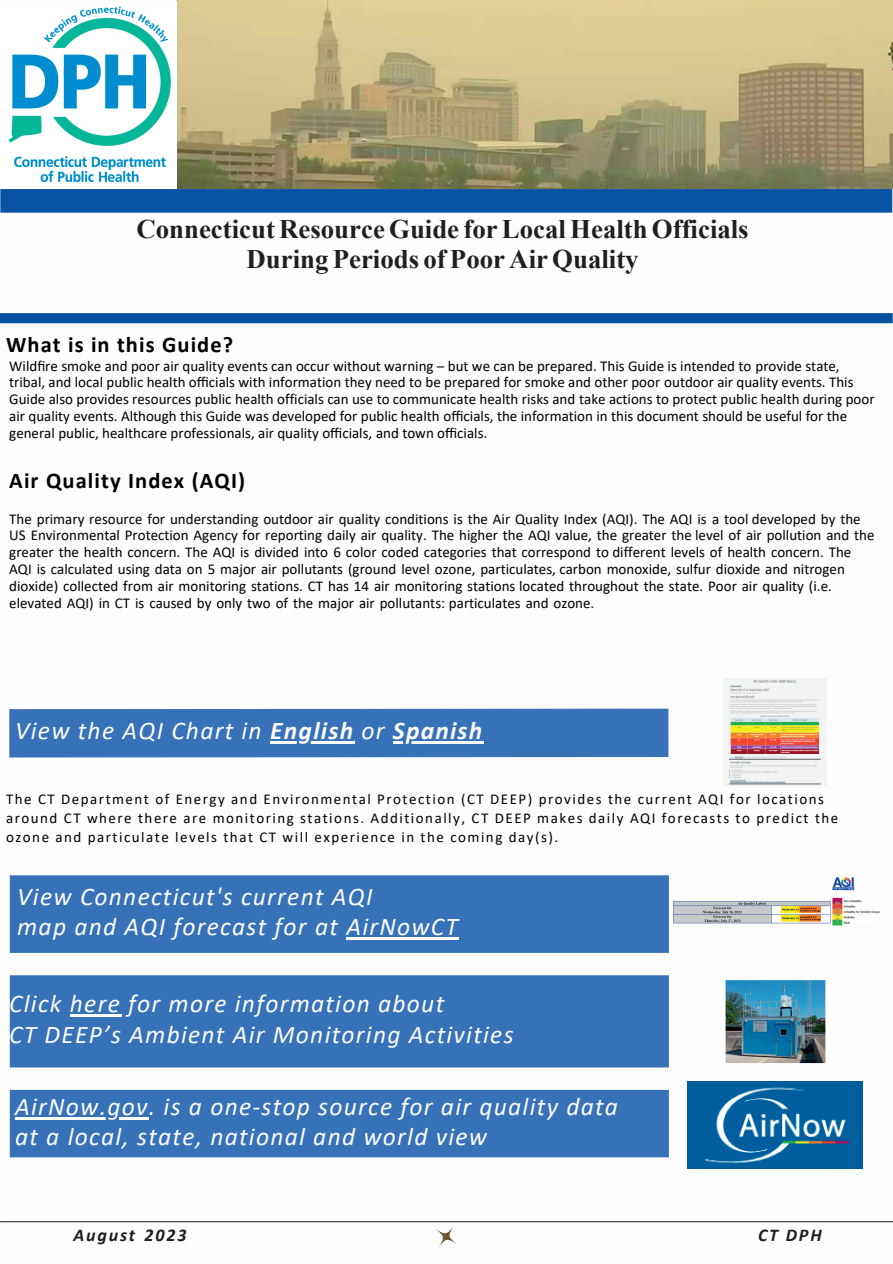
<style>
.page{position:relative;width:893px;height:1264px;background:#fff}
.page>*{position:absolute;margin:0;border:0;box-sizing:border-box;transform-origin:0 0}
.t1{font:700 26.85px/29.4px "Times New Roman";color:#1f1f1f;text-align:center}
.t2{font:italic 25.5px "Calibri";letter-spacing:.05em;color:#fdfdfd}
.t3{font:700 22.5px "Calibri";letter-spacing:.05em;color:#000}
.t4{font:italic 700 18px "Calibri";letter-spacing:.1em;color:#1f1f1f}
.t5{font:15px/16.8px "Calibri";color:#000}
.t6{font:15px/19px "Calibri";letter-spacing:.1em;color:#000}
.s1{font-weight:700}
</style>
<div class="page">
<svg style="left:428px;top:1222px;width:36px;height:25px"></svg>
<hr style="left:0;top:1221px;width:892px;height:1px;background:#313131">
<img style="left:8px;top:0;width:884px;height:189px">
<div style="left:0;top:189px;width:892px;height:24px;background:#0753a1"></div>
<div style="left:0;top:313px;width:892px;height:10px;background:#0753a1"></div>
<div style="left:9px;top:708px;width:660px;height:50px;background:#3771b8"></div>
<img style="left:723px;top:678px;width:103px;height:107px">
<div style="left:10px;top:875px;width:658px;height:77px;background:#3771b8"></div>
<div style="left:10px;top:975px;width:658px;height:92px;background:#3771b8"></div>
<img style="left:725px;top:980px;width:101px;height:84px">
<hr style="left:270px;top:741px;width:84px;height:2px;background:#fdfdfd">
<hr style="left:393px;top:741px;width:90px;height:2px;background:#fdfdfd">
<div style="left:10px;top:1089px;width:658px;height:68px;background:#3771b8"></div>
<img style="left:687px;top:1081px;width:175px;height:87px">
<img style="left:673px;top:877px;width:207px;height:49px">
<hr style="left:346px;top:937px;width:113px;height:3px;background:#fdfdfd">
<hr style="left:70px;top:1014px;width:51px;height:2px;background:#fdfdfd">
<hr style="left:15px;top:1116px;width:134px;height:3px;background:#fdfdfd">
<p class="t1" style="left:136px;top:214px;width:613px">Connecticut Resource Guide for Local Health Officials<br>During Periods of Poor Air Quality</p>
<p class="t3" style="left:6px;top:334px;width:229px">What is in this Guide?</p>
<p class="t5" style="left:9px;top:358px;width:866px">Wildfire smoke and poor air quality events can occur without warning – but we can be prepared. This Guide is intended to provide state, tribal, and local public health officials with information they need to be prepared for smoke and other poor outdoor air quality events. This Guide also provides resources public health officials can use to communicate health risks and take actions to protect public health during poor air quality events. Although this Guide was developed for public health officials, the information in this document should be useful for the general public, healthcare professionals, air quality officials, and town officials.</p>
<p class="t3" style="left:9px;top:470px;width:237px">Air Quality Index (AQI)</p>
<p class="t5" style="left:9px;top:511px;width:866px">The primary resource for understanding outdoor air quality conditions is the Air Quality Index (AQI). The AQI is a tool developed by the US Environmental Protection Agency for reporting daily air quality. The higher the AQI value, the greater the level of air pollution and the greater the health concern. The AQI is divided into 6 color coded categories that correspond to different levels of health concern. The AQI is calculated using data on 5 major air pollutants (ground level ozone, particulates, carbon monoxide, sulfur dioxide and nitrogen dioxide) collected from air monitoring stations. CT has 14 air monitoring stations located throughout the state. Poor air quality (i.e. elevated AQI) in CT is caused by only two of the major air pollutants: particulates and ozone.</p>
<p class="t2" style="left:15px;top:720px;width:469px">View the AQI Chart in <span class="s1">English</span> or <span class="s1">Spanish</span></p>
<p class="t6" style="left:6px;top:790px;width:833px">The CT Department of Energy and Environmental Protection (CT DEEP) provides the current AQI for locations around CT where there are monitoring stations. Additionally, CT DEEP makes daily AQI forecasts to predict the ozone and particulate levels that CT will experience in the coming day(s).</p>
<p class="t2" style="left:17px;top:886px;width:357px">View Connecticut's current AQI</p>
<p class="t2" style="left:17px;top:916px;width:442px">map and AQI forecast for at AirNowCT</p>
<p class="t2" style="left:9px;top:993px;width:436px">Click here for more information about</p>
<p class="t2" style="left:9px;top:1023px;width:506px">CT DEEP’s Ambient Air Monitoring Activities</p>
<p class="t2" style="left:15px;top:1095px;width:604px">AirNow.gov. is a one-stop source for air quality data</p>
<p class="t2" style="left:15px;top:1125px;width:473px">at a local, state, national and world view</p>
<p class="t4" style="left:73px;top:1221px;width:114px">August 2023</p>
<p class="t4" style="left:758px;top:1226px;width:65px">CT DPH</p>
</div>
